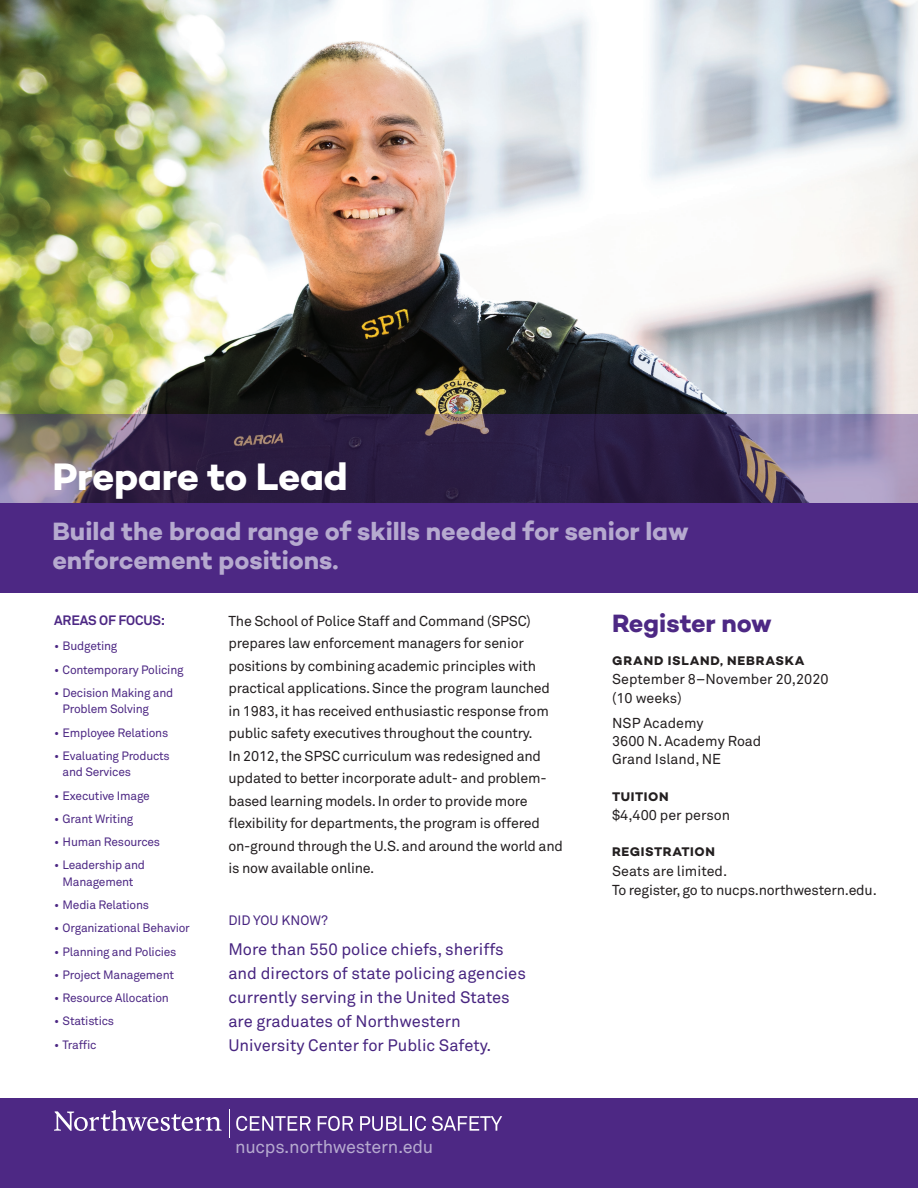
<style>
.page{position:relative;width:918px;height:1188px;background:#fff}
.page>*{position:absolute;margin:0;border:0;box-sizing:border-box;transform-origin:0 0}
.t1{font:700 39px "Campton";letter-spacing:-.015em;color:#fff}
.t2{font:700 25.5px/28.5px "Campton";letter-spacing:-.005em;color:#b6aacf}
.t3{font:700 25.5px "Campton";letter-spacing:-.01em;color:#4d2884}
.t4{font:18px "Akkurat Pro";letter-spacing:-.015em;color:#b6aacf}
.t5{font:16.5px/24px "Akkurat Pro";color:#472480}
.t6{font:14.25px/22.5px "Akkurat Pro";letter-spacing:-.015em;color:#231f20}
.t7{font:700 13.5px "Akkurat Pro";letter-spacing:-.01em;color:#4d2884}
.t8{font:13.5px "Akkurat Pro";color:#472480}
.t9{font:700 12.75px "Campton";letter-spacing:.05em;color:#231f20}
.t10{font:12px/16.5px "Akkurat Pro";letter-spacing:-.02em;color:#4d2884}
</style>
<div class="page">
<img style="left:0;top:0;width:918px;height:414px">
<div style="left:0;top:1098px;width:918px;height:90px;background:#4d2884"></div>
<div style="left:0;top:503px;width:918px;height:90px;background:#4d2884"></div>
<svg style="left:0;top:414px;width:918px;height:89px;background:#4c3e5f"></svg>
<svg style="left:236px;top:1116px;width:75px;height:15px"></svg>
<svg style="left:318px;top:1116px;width:35px;height:15px"></svg>
<svg style="left:360px;top:1116px;width:66px;height:15px"></svg>
<svg style="left:432px;top:1116px;width:70px;height:15px"></svg>
<svg style="left:54px;top:1110px;width:168px;height:21px"></svg>
<svg style="left:229px;top:1109px;width:1px;height:29px"></svg>
<h1 class="t1" style="left:52px;top:452px;width:297px">Prepare to Lead</h1>
<h2 class="t2" style="left:52px;top:517px;width:638px">Build the broad range of skills needed for senior law enforcement positions.</h2>
<p class="t7" style="left:54px;top:612px;width:113px">AREAS OF FOCUS:</p>
<p class="t10" style="left:54px;top:638px;width:65px">• Budgeting</p>
<p class="t10" style="left:54px;top:661px;width:131px">• Contemporary Policing</p>
<p class="t10" style="left:63px;top:685px;width:112px;text-indent:-9px">• Decision Making and<br>Problem Solving</p>
<p class="t10" style="left:54px;top:724px;width:116px">• Employee Relations</p>
<p class="t10" style="left:63px;top:747px;width:109px;text-indent:-9px">• Evaluating Products and Services</p>
<p class="t10" style="left:54px;top:787px;width:97px">• Executive Image</p>
<p class="t10" style="left:54px;top:810px;width:81px">• Grant Writing</p>
<p class="t10" style="left:54px;top:834px;width:108px">• Human Resources</p>
<p class="t10" style="left:54px;top:857px;width:93px;text-align:center">• Leadership and<br>Management</p>
<p class="t10" style="left:54px;top:897px;width:97px">• Media Relations</p>
<p class="t10" style="left:54px;top:920px;width:137px">• Organizational Behavior</p>
<p class="t10" style="left:54px;top:943px;width:124px">• Planning and Policies</p>
<p class="t10" style="left:54px;top:966px;width:122px">• Project Management</p>
<p class="t10" style="left:54px;top:990px;width:116px">• Resource Allocation</p>
<p class="t10" style="left:54px;top:1013px;width:62px">• Statistics</p>
<p class="t10" style="left:54px;top:1036px;width:44px">• Traffic</p>
<p class="t6" style="left:228px;top:610px;width:336px">The School of Police Staff and Command (SPSC) prepares law enforcement managers for senior positions by combining academic principles with practical applications. Since the program launched in 1983, it has received enthusiastic response from public safety executives throughout the country.<br>In 2012, the SPSC curriculum was redesigned and updated to better incorporate adult- and problem&shy;based learning models. In order to provide more flexibility for departments, the program is offered on-ground through the U.S. and around the world and is now available online.</p>
<h2 class="t3" style="left:612px;top:607px;width:161px">Register now</h2>
<p class="t9" style="left:612px;top:652px;width:194px">GRAND ISLAND, NEBRASKA</p>
<p class="t6" style="left:612px;top:669px;width:218px;line-height:19px">September 8–November 20,2020 (10 weeks)</p>
<p class="t6" style="left:612px;top:714px;width:151px;line-height:18px">NSP Academy<br>3600 N. Academy Road<br>Grand Island, NE</p>
<p class="t9" style="left:612px;top:789px;width:58px">TUITION</p>
<p class="t6" style="left:612px;top:804px;width:119px">$4,400 per person</p>
<p class="t9" style="left:612px;top:844px;width:104px">REGISTRATION</p>
<p class="t6" style="left:612px;top:861px;width:266px;line-height:19px">Seats are limited.<br>To register, go to nucps.northwestern.edu.</p>
<p class="t8" style="left:228px;top:912px;width:101px">DID YOU KNOW?</p>
<p class="t5" style="left:228px;top:938px;width:299px">More than 550 police chiefs, sheriffs and directors of state policing agencies currently serving in the United States are graduates of Northwestern University Center for Public Safety.</p>
<p class="t4" style="left:235px;top:1136px;width:200px">nucps.northwestern.edu</p>
</div>
